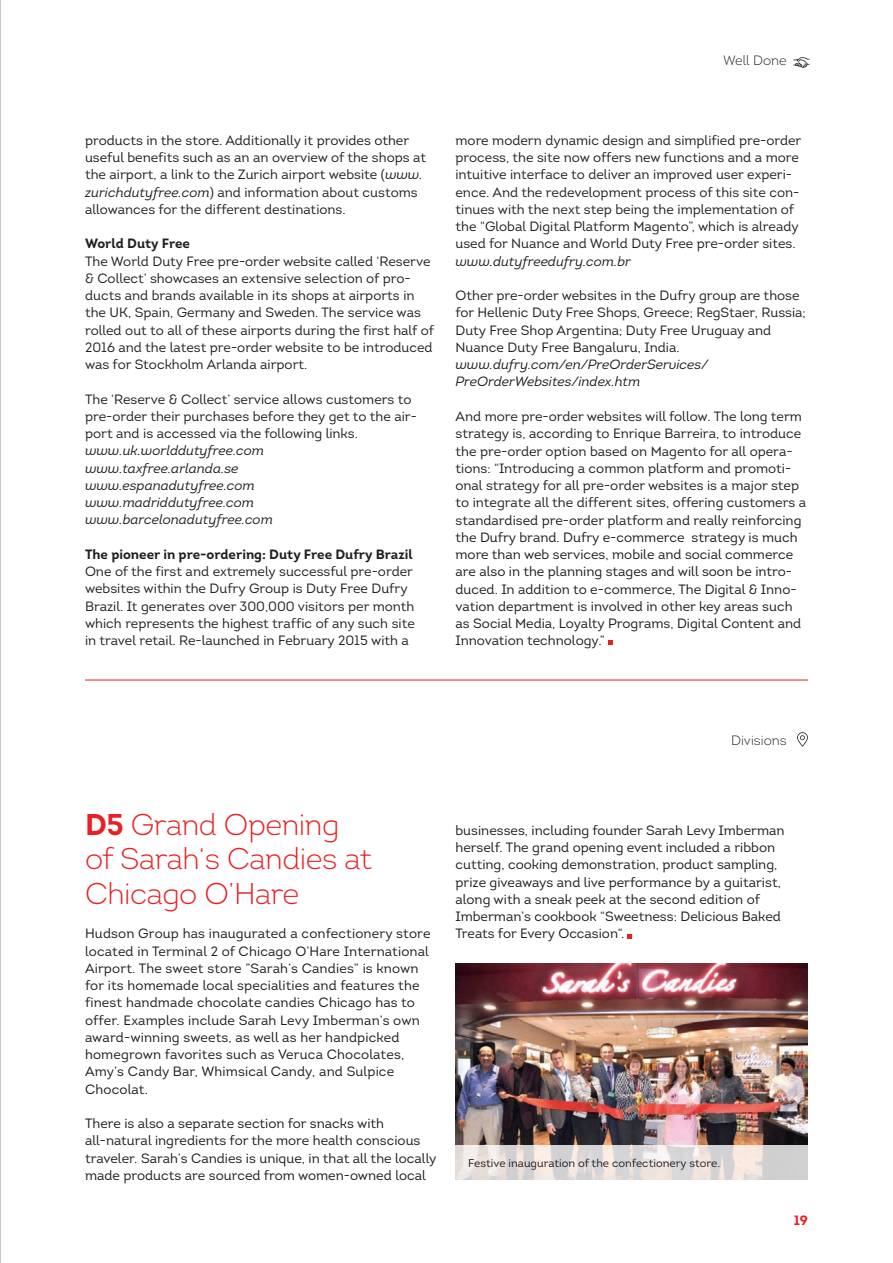
<style>
.page{position:relative;width:893px;height:1263px;background:#fff}
.page>*{position:absolute;margin:0;border:0;box-sizing:border-box;transform-origin:0 0}
.t1{font:300 30px/34.5px "Intro";letter-spacing:-.015em;color:#e91f23}
.t2{font:13.5px/17.2px "Intro";color:#1e1d1e}
.t3{font:13.5px/17.2px "Intro";color:#231f20}
.t4{font:italic 13.5px/17.2px "Intro";color:#231f20}
.t5{font:700 13.5px "Intro";color:#231f20}
.t6{font:300 13.5px "Intro";color:#1e1d1e}
.t7{font:700 13.5px "Intro";color:#e91f23}
.t8{font:11.25px "Intro";color:#231f20}
.s1{color:#1e1d1e}
.s2{font-style:italic}
.s3{color:#231f20}
.s4{font-weight:700}
</style>
<div class="page">
<svg style="left:793px;top:57px;width:16px;height:11px"></svg>
<svg style="left:628px;top:934px;width:4px;height:4px"></svg>
<svg style="left:608px;top:641px;width:4px;height:4px"></svg>
<img style="left:455px;top:963px;width:353px;height:182px">
<svg style="left:455px;top:1145px;width:353px;height:35px;background:#e1dcda"></svg>
<svg style="left:797px;top:732px;width:11px;height:15px"></svg>
<hr style="left:85px;top:680px;width:723px;height:1px;background:#e91f23">
<hr style="left:0;top:0;width:1px;height:1263px;background:#949394">
<p class="t6" style="left:723px;top:52px;width:65px">Well Done</p>
<p class="t3" style="left:85px;top:131px;width:342px"><span class="s1">products in the store. Additionally it provides other useful ben</span>efits such as an an overview of the shops at the airport, a link to the Zurich airport website (<span class="s2">www. zurichdutyfree.com</span>) and information about customs allowances for the different destinations.</p>
<p class="t5" style="left:85px;top:235px;width:106px">World Duty Free</p>
<p class="t3" style="left:85px;top:252px;width:350px">The World Duty Free pre-order website called ‘Reserve &amp; Collect’ showcases an extensive selection of pro&shy;ducts and brands available in its shops at airports in the UK, Spain, Germany and Sweden. The service was rolled out to all of these airports during the first half of 2016 and the latest pre-order website to be introduced was for Stockholm Arlanda airport.</p>
<p class="t3" style="left:85px;top:390px;width:333px">The ‘Reserve &amp; Collect’ service allows customers to pre-order their purchases before they get to the air&shy;port and is accessed via the following links.</p>
<p class="t4" style="left:85px;top:442px;width:189px">www.uk.worlddutyfree.com www.taxfree.arlanda.se www.espanadutyfree.com www.madriddutyfree.com www.barcelonadutyfree.com</p>
<p class="t5" style="left:85px;top:546px;width:329px">The pioneer in pre-ordering: Duty Free Dufry Brazil</p>
<p class="t3" style="left:85px;top:563px;width:331px">One of the first and extremely successful pre-order websites within the Dufry Group is Duty Free Dufry Brazil. It generates over 300,000 visitors per month which represents the highest traffic of any such site in travel retail. Re-launched in February 2015 with a</p>
<p class="t3" style="left:455px;top:131px;width:347px">more modern dynamic design and simplified pre-order process, the site now offers new functions and a more intuitive interface to deliver an improved user experi&shy;ence. And the redevelopment process of this site con&shy;tinues with the next step being the implementation of the “Global Digital Platform Magento”, which is already used for Nuance and World Duty Free pre-order sites.</p>
<p class="t4" style="left:455px;top:252px;width:177px">www.dutyfreedufry.com.br</p>
<p class="t3" style="left:455px;top:287px;width:352px">Other pre-order websites in the Dufry group are those for Hellenic Duty Free Shops, Greece; RegStaer, Russia; Duty Free Shop Argentina; Duty Free Uruguay and Nuance Duty Free Bangaluru, India.</p>
<p class="t4" style="left:455px;top:356px;width:254px">www.dufry.com/en/PreOrderServices/<br>PreOrderWebsites/index.htm</p>
<p class="t2" style="left:455px;top:408px;width:352px"><span class="s3">And more pre-order websites will follow. The long term strategy is, according to Enrique Barreira, to introduce the pre-order option based on Magento for all opera&shy;tions: “Introducing a common platform and promoti&shy;onal strategy for all pre-order websites is a major step to integrate all the different sites, offering customers a standar</span>dised pre-order platform and really reinforcing the Dufry brand. Dufry e-commerce strategy is much more than web services, mobile and social commerce are also in the planning stages and will soon be intro&shy;duced. In addition to e-commerce, The Digital &amp; Inno&shy;vation department is involved in other key areas such as Social Media, Loyalty Programs, Digital Content and Innovation technology.”</p>
<p class="t6" style="left:731px;top:732px;width:57px">Divisions</p>
<h1 class="t1" style="left:85px;top:807px;width:288px"><span class="s4">D5</span> Grand Opening of Sarah‘s Candies at<br>Chicago O’Hare</h1>
<p class="t2" style="left:85px;top:925px;width:347px">Hudson Group has inaugurated a confectionery store located in Terminal 2 of Chicago O’Hare International Airport. The sweet store ”Sarah’s Candies” is known for its homemade local specialities and features the finest handmade chocolate candies Chicago has to offer. Examples include Sarah Levy Imberman’s own award-winning sweets, as well as her handpicked homegrown favorites such as Veruca Chocolates, Amy’s Candy Bar, Whimsical Candy, and Sulpice Chocolat.</p>
<p class="t2" style="left:85px;top:1115px;width:353px">There is also a separate section for snacks with all-natural ingredients for the more health conscious traveler. Sarah’s Candies is unique, in that all the locally made products are sourced from women-owned local</p>
<p class="t2" style="left:455px;top:821px;width:331px">businesses, including founder Sarah Levy Imberman herself. The grand opening event included a ribbon cutting, cooking demonstration, product sampling, prize giveaways and live performance by a guitarist, along with a sneak peek at the second edition of Imberman’s cookbook “Sweetness: Delicious Baked Treats for Every Occasion“.</p>
<p class="t8" style="left:468px;top:1156px;width:253px">Festive inauguration of the confectionery store.</p>
<p class="t7" style="left:794px;top:1211px;width:16px">19</p>
</div>
